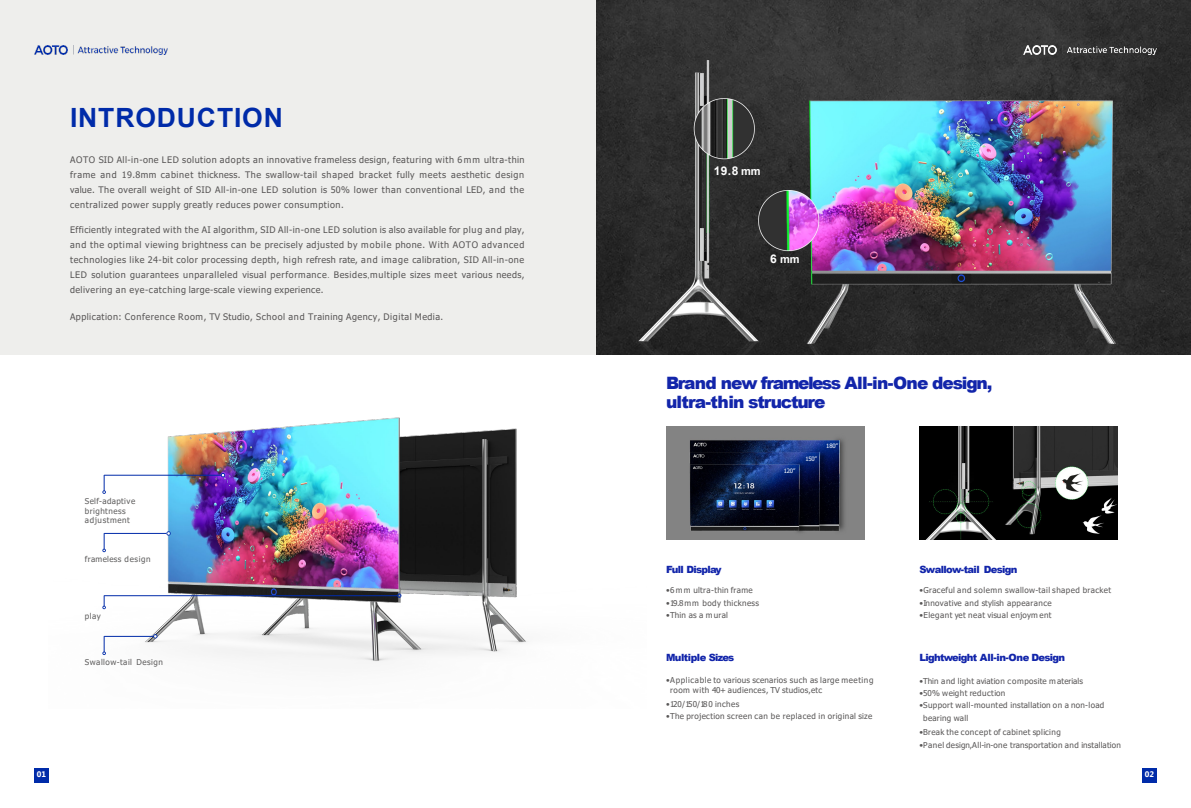
<style>
.page{position:relative;width:1191px;height:808px;background:#fff}
.page>*{position:absolute;margin:0;border:0;box-sizing:border-box;transform-origin:0 0}
.t1{font:700 26.5px "Arial";letter-spacing:.03em;color:#002ba9}
.t2{font:900 17px/19px "Arial";letter-spacing:-.07em;color:#1225aa}
.t3{font:700 12px "Arial";color:#fff}
.t4{font:700 11px "Arial";color:#fff}
.t5{font:900 10px "Arial";letter-spacing:-.065em;color:#1225aa}
.t6{font:9px/15px "Tahoma";letter-spacing:.06em;color:#585656;text-align:justify}
.t7{font:8px/13px "Tahoma";letter-spacing:.04em;color:#585656}
.t8{font:8px/9.6px "Tahoma";letter-spacing:.055em;color:#5e5d5d}
.t9{font:8px "Tahoma";letter-spacing:.02em;color:#585656}
.t10{font:8px "Tahoma";letter-spacing:.015em;color:#585656}
.t11{font:700 8px "Microsoft New Tai Lue";color:#fff}
.t12{font:6px "Tahoma";letter-spacing:-.045em;color:#fff}
.s1{font-family:"Arial Narrow"}
.s2{font-size:11px}
.s3{font-size:12px}
</style>
<div class="page">
<img style="left:596px;top:0;width:595px;height:354px">
<div style="left:1px;top:0;width:595px;height:354px;background:#eeeeec"></div>
<div style="left:1142px;top:769px;width:14px;height:14px;background:#002ba9"></div>
<div style="left:34px;top:769px;width:15px;height:14px;background:#002ba9"></div>
<img style="left:666px;top:426px;width:199px;height:113px">
<img style="left:919px;top:426px;width:199px;height:113px">
<img style="left:103px;top:417px;width:425px;height:245px">
<hr style="left:104px;top:533px;width:62px;height:1px;background:#002ba9">
<svg style="left:102px;top:533px;width:4px;height:19px"></svg>
<hr style="left:104px;top:475px;width:117px;height:1px;background:#002ba9">
<svg style="left:102px;top:475px;width:4px;height:19px"></svg>
<hr style="left:104px;top:636px;width:50px;height:1px;background:#002ba9">
<svg style="left:102px;top:636px;width:4px;height:19px"></svg>
<hr style="left:104px;top:595px;width:294px;height:1px;background:#002ba9">
<svg style="left:102px;top:595px;width:4px;height:14px"></svg>
<svg style="left:397px;top:593px;width:4px;height:5px"></svg>
<svg style="left:153px;top:634px;width:5px;height:4px"></svg>
<svg style="left:166px;top:531px;width:5px;height:5px"></svg>
<svg style="left:221px;top:473px;width:4px;height:4px"></svg>
<img style="left:34px;top:46px;width:34px;height:9px">
<img style="left:77px;top:46px;width:90px;height:9px">
<img style="left:1024px;top:46px;width:33px;height:9px">
<img style="left:1063px;top:46px;width:94px;height:9px">
<h2 class="t1" style="left:70px;top:99px;width:214px">INTRODUCTION</h2>
<p class="t6" style="left:70px;top:153px;width:456px">AOTO SID All-in-one LED solution adopts an innovative frameless design, featuring with 6mm ultra-thin frame and 19.8mm cabinet thickness. The swallow-tail shaped bracket fully meets aesthetic design value. The overall weight of SID All-in-one LED solution is 50% lower than conventional LED, and the centralized power supply greatly reduces power consumption.</p>
<p class="t6" style="left:70px;top:223px;width:456px">Efficiently integrated with the AI algorithm, SID All-in-one LED solution is also available for plug and play, and the optimal viewing brightness can be precisely adjusted by mobile phone. With AOTO advanced technologies like 24-bit color processing depth, high refresh rate, and image calibration, SID All-in-one LED solution guarantees unparalleled visual performance<span class="s1">.</span> Besides<span class="s1">,</span>multiple sizes meet various needs, delivering an eye-catching large-scale viewing experience.</p>
<p class="t6" style="left:70px;top:310px;width:375px">Application: Conference Room, TV Studio, School and Training Agency, Digital Media.</p>
<p class="t8" style="left:85px;top:497px;width:52px">Self-adaptive brightness adjustment</p>
<p class="t8" style="left:85px;top:555px;width:67px">frameless design</p>
<p class="t8" style="left:85px;top:612px;width:17px">play</p>
<p class="t8" style="left:85px;top:658px;width:80px">Swallow-tail Design</p>
<p class="t3" style="left:714px;top:162px;width:48px">19.8 <span class="s2">mm</span></p>
<p class="t4" style="left:770px;top:251px;width:31px"><span class="s3">6</span> mm</p>
<p class="t2" style="left:666px;top:373px;width:328px">Brand new frameless All-in-One design, ultra-thin structure</p>
<p class="t12" style="left:784px;top:467px;width:13px">120”</p>
<p class="t12" style="left:806px;top:454px;width:13px">150”</p>
<p class="t12" style="left:826px;top:442px;width:13px">180”</p>
<p class="t5" style="left:666px;top:563px;width:57px">Full Display</p>
<p class="t7" style="left:666px;top:584px;width:88px">•6mm ultra-thin frame</p>
<p class="t7" style="left:666px;top:597px;width:95px">•19.8mm body thickness</p>
<p class="t10" style="left:666px;top:610px;width:63px">•Thin as a m ural</p>
<p class="t5" style="left:666px;top:650px;width:70px">Multiple Sizes</p>
<p class="t7" style="left:670px;top:676px;width:205px;line-height:10.1px;text-indent:-4px">•Applicable to various scenarios such as large meeting room with 40+ audiences, TV studios,etc</p>
<p class="t9" style="left:666px;top:699px;width:75px">•120/150/180 inches</p>
<p class="t7" style="left:666px;top:710px;width:208px">•The projection screen can be replaced in original size</p>
<p class="t5" style="left:919px;top:563px;width:100px">Swallow-tail Design</p>
<p class="t7" style="left:919px;top:584px;width:193px">•Graceful and solemn swallow-tail shaped bracket</p>
<p class="t7" style="left:919px;top:597px;width:134px">•Innovative and stylish appearance</p>
<p class="t7" style="left:919px;top:609px;width:134px">•Elegant yet neat visual enjoym ent</p>
<p class="t5" style="left:919px;top:650px;width:147px">Lightweight All-in-One Design</p>
<p class="t7" style="left:919px;top:675px;width:165px">•Thin and light aviation composite m aterials</p>
<p class="t7" style="left:919px;top:687px;width:88px">•50% weight reduction</p>
<p class="t7" style="left:923px;top:699px;width:183px;text-indent:-4px">•Support wall-mounted installation on a non-load bearing wall</p>
<p class="t7" style="left:919px;top:726px;width:143px">•Break the concept of cabinet splicing</p>
<p class="t7" style="left:919px;top:739px;width:203px">•Panel design,All-in-one transportation and installation</p>
<p class="t11" style="left:37px;top:769px;width:11px">01</p>
<p class="t11" style="left:1145px;top:769px;width:11px">02</p>
</div>
